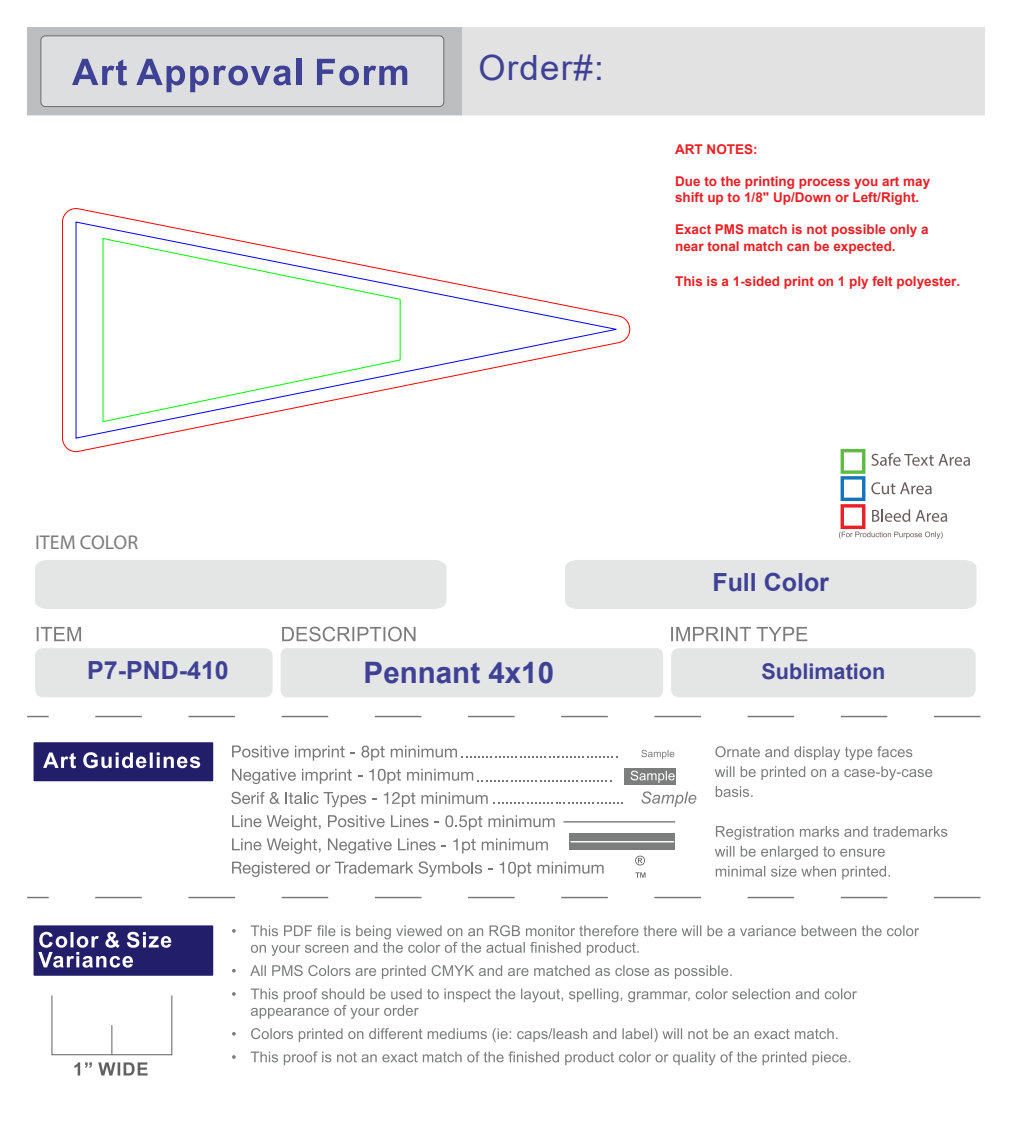
<style>
.page{position:relative;width:1012px;height:1144px;background:#fff}
.page>*{position:absolute;margin:0;border:0;box-sizing:border-box;transform-origin:0 0}
.t1{font:34.8px "Arial";letter-spacing:.035em;color:#3f4195}
.t2{font:700 29.55px "Arial";color:#3f4195}
.t3{font:700 24.97px "Arial";color:#3f4195}
.t4{font:700 21.6px "Arial";color:#3f4195}
.t5{font:19.95px "Myriad Pro";color:#7d7c7d}
.t6{font:700 13.5px/16.2px "Arial";color:#ec1e24}
</style>
<div class="page">
<div style="left:27px;top:27px;width:435px;height:88px;background:#bdbec0"></div>
<div style="left:462px;top:27px;width:523px;height:88px;background:#e2e2e3"></div>
<div style="left:41px;top:36px;width:403px;height:71px;background:#dddedf;border-radius:5px"></div>
<div style="left:41px;top:36px;width:403px;height:71px;border:1px solid #6a6d6f;border-radius:5px"></div>
<svg style="left:72px;top:59px;width:55px;height:26px"></svg>
<svg style="left:136px;top:59px;width:155px;height:33px"></svg>
<div style="left:296px;top:59px;width:5px;height:26px;background:#3f4195"></div>
<svg style="left:317px;top:59px;width:90px;height:26px"></svg>
<div style="left:35px;top:648px;width:238px;height:49px;background:#e4e5e5;border-radius:8px"></div>
<div style="left:35px;top:560px;width:411px;height:49px;background:#e4e5e5"></div>
<div style="left:565px;top:560px;width:411px;height:49px;background:#e4e5e5"></div>
<svg style="left:37px;top:627px;width:44px;height:14px"></svg>
<svg style="left:671px;top:627px;width:136px;height:14px"></svg>
<div style="left:280px;top:648px;width:383px;height:49px;background:#e4e5e5"></div>
<svg style="left:282px;top:627px;width:133px;height:14px"></svg>
<div style="left:671px;top:648px;width:304px;height:49px;background:#e4e5e5;border-radius:8px"></div>
<svg style="left:27px;top:716px;width:953px;height:1px"></svg>
<div style="left:624px;top:768px;width:51px;height:17px;background:#7c7d7d"></div>
<div style="left:570px;top:833px;width:105px;height:17px;background:#7c7d7d"></div>
<svg style="left:641px;top:750px;width:33px;height:9px"></svg>
<svg style="left:630px;top:770px;width:44px;height:13px"></svg>
<svg style="left:641px;top:791px;width:55px;height:16px"></svg>
<svg style="left:232px;top:925px;width:687px;height:140px"></svg>
<svg style="left:714px;top:746px;width:218px;height:51px"></svg>
<svg style="left:715px;top:826px;width:232px;height:53px"></svg>
<div style="left:34px;top:742px;width:179px;height:39px;background:#231e6a"></div>
<div style="left:34px;top:925px;width:179px;height:51px;background:#231e6a"></div>
<svg style="left:43px;top:752px;width:157px;height:16px"></svg>
<svg style="left:38px;top:932px;width:133px;height:35px"></svg>
<svg style="left:27px;top:897px;width:953px;height:1px"></svg>
<hr style="left:563px;top:821px;width:112px;height:1px;background:#7c7d7d">
<hr style="left:571px;top:841px;width:102px;height:1px;background:#fff">
<svg style="left:635px;top:855px;width:10px;height:10px"></svg>
<svg style="left:635px;top:872px;width:10px;height:6px"></svg>
<svg style="left:493px;top:802px;width:130px;height:1px"></svg>
<svg style="left:232px;top:745px;width:57px;height:12px"></svg>
<svg style="left:295px;top:745px;width:49px;height:15px"></svg>
<svg style="left:361px;top:745px;width:23px;height:15px"></svg>
<svg style="left:391px;top:745px;width:226px;height:12px"></svg>
<svg style="left:232px;top:769px;width:64px;height:15px"></svg>
<svg style="left:302px;top:769px;width:60px;height:15px"></svg>
<svg style="left:369px;top:769px;width:32px;height:15px"></svg>
<svg style="left:407px;top:769px;width:204px;height:12px"></svg>
<svg style="left:231px;top:792px;width:33px;height:12px"></svg>
<svg style="left:270px;top:792px;width:96px;height:15px"></svg>
<svg style="left:384px;top:792px;width:31px;height:15px"></svg>
<svg style="left:421px;top:792px;width:66px;height:12px"></svg>
<svg style="left:232px;top:815px;width:29px;height:12px"></svg>
<svg style="left:267px;top:815px;width:54px;height:15px"></svg>
<svg style="left:328px;top:815px;width:56px;height:12px"></svg>
<svg style="left:391px;top:815px;width:37px;height:12px"></svg>
<svg style="left:445px;top:815px;width:37px;height:15px"></svg>
<svg style="left:488px;top:815px;width:66px;height:12px"></svg>
<svg style="left:232px;top:838px;width:29px;height:12px"></svg>
<svg style="left:267px;top:838px;width:54px;height:16px"></svg>
<svg style="left:328px;top:838px;width:64px;height:16px"></svg>
<svg style="left:398px;top:838px;width:37px;height:12px"></svg>
<svg style="left:453px;top:838px;width:22px;height:15px"></svg>
<svg style="left:482px;top:838px;width:66px;height:12px"></svg>
<svg style="left:232px;top:861px;width:77px;height:16px"></svg>
<svg style="left:316px;top:861px;width:166px;height:16px"></svg>
<svg style="left:499px;top:862px;width:32px;height:15px"></svg>
<svg style="left:537px;top:861px;width:66px;height:13px"></svg>
<svg style="left:74px;top:1062px;width:74px;height:13px"></svg>
<svg style="left:51px;top:995px;width:121px;height:60px"></svg>
<hr style="left:111px;top:1025px;width:1px;height:30px;background:#616163">
<div style="left:840px;top:476px;width:25px;height:25px;border:3px solid #1475ba"></div>
<div style="left:840px;top:504px;width:25px;height:25px;border:3px solid #eb2027"></div>
<div style="left:840px;top:449px;width:25px;height:25px;border:3px solid #60ba46"></div>
<svg style="left:839px;top:531px;width:103px;height:8px"></svg>
<svg style="left:872px;top:509px;width:75px;height:13px"></svg>
<svg style="left:871px;top:482px;width:60px;height:12px"></svg>
<svg style="left:871px;top:453px;width:99px;height:13px"></svg>
<svg style="left:62px;top:208px;width:568px;height:244px"></svg>
<svg style="left:75px;top:221px;width:545px;height:218px"></svg>
<svg style="left:102px;top:238px;width:299px;height:184px"></svg>
<h3 class="t5" style="left:35px;top:530px;width:104px">ITEM COLOR</h3>
<h1 class="t1" style="left:478px;top:44px;width:127px">Order#:</h1>
<p class="t6" style="left:675px;top:141px;width:84px">ART NOTES:</p>
<p class="t6" style="left:675px;top:173px;width:256px">Due to the printing process you art may shift up to 1/8" Up/Down or Left/Right.</p>
<p class="t6" style="left:675px;top:222px;width:255px">Exact PMS match is not possible only a near tonal match can be expected.</p>
<p class="t6" style="left:675px;top:273px;width:286px">This is a 1-sided print on 1 ply felt polyester.</p>
<h3 class="t3" style="left:712px;top:564px;width:118px">Full Color</h3>
<h3 class="t3" style="left:87px;top:652px;width:143px">P7-PND-410</h3>
<h2 class="t2" style="left:363px;top:652px;width:192px">Pennant 4x10</h2>
<h3 class="t4" style="left:761px;top:656px;width:125px">Sublimation</h3>
</div>
